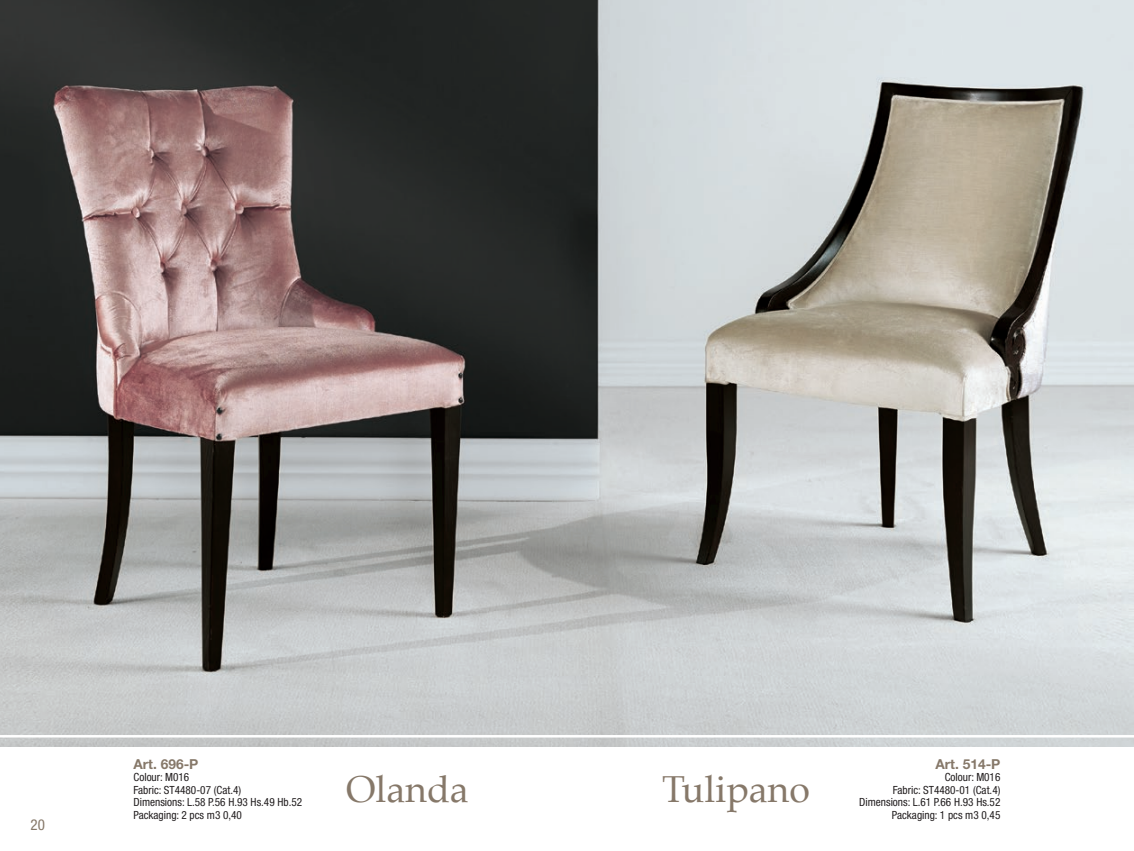
<style>
.page{position:relative;width:1134px;height:851px;background:#fff}
.page>*{position:absolute;margin:0;border:0;box-sizing:border-box;transform-origin:0 0}
.t1{font:37.5px "Palatino";color:#867869}
.t2{font:condensed 15px "Helvetica Neue LT Std";color:#867869}
.t3{font:700 13.75px "Helvetica Neue LT Std";color:#867869}
.t4{font:condensed 11.25px/12.5px "Helvetica Neue LT Std";color:#231f20;text-align:right}
</style>
<div class="page">
<img style="left:0;top:0;width:1133px;height:746px">
<hr style="left:0;top:735px;width:1134px;height:2px;background:#fff">
<h2 class="t2" style="left:30px;top:815px;width:16px">20</h2>
<p class="t3" style="left:134px;top:755px;width:66px">Art. 696-P</p>
<p class="t4" style="left:134px;top:770px;width:170px;text-align:left">Colour: M016<br>Fabric: ST4480-07 (Cat.4)<br>Dimensions: L.58 P.56 H.93 Hs.49 Hb.52<br>Packaging: 2 pcs m3 0,40</p>
<h1 class="t1" style="left:346px;top:758px;width:124px">Olanda</h1>
<h1 class="t1" style="left:662px;top:758px;width:149px">Tulipano</h1>
<p class="t3" style="left:935px;top:755px;width:66px">Art. 514-P</p>
<p class="t4" style="left:859px;top:770px;width:143px">Colour: M016<br>Fabric: ST4480-01 (Cat.4)<br>Dimensions: L.61 P.66 H.93 Hs.52<br>Packaging: 1 pcs m3 0,45</p>
</div>
